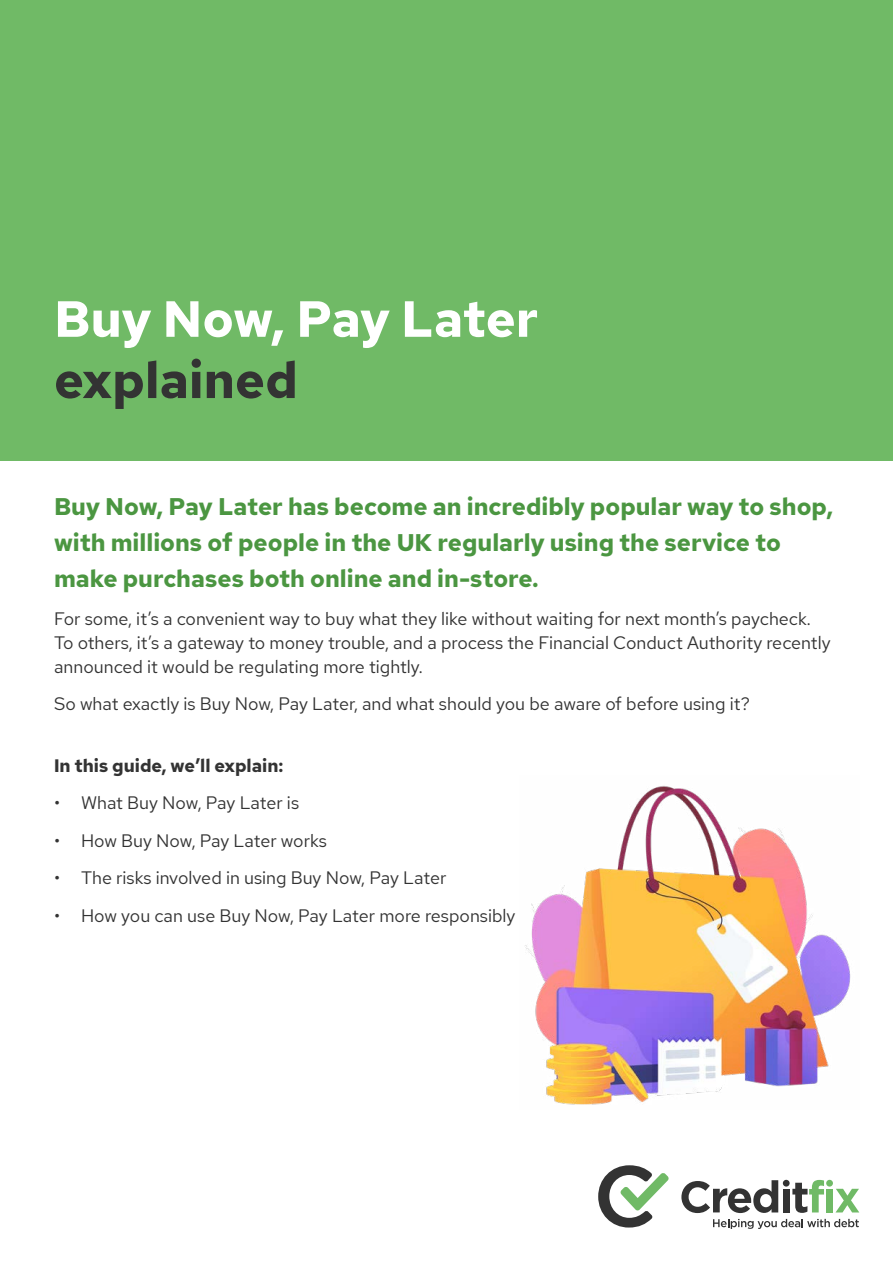
<style>
.page{position:relative;width:893px;height:1263px;background:#fff}
.page>*{position:absolute;margin:0;border:0;box-sizing:border-box;transform-origin:0 0}
.t1{font:700 50.7px "Red Hat Text";letter-spacing:-.005em;color:#fff}
.t2{font:700 50.7px "Red Hat Text";color:#333}
.t3{font:700 24px/36px "Red Hat Text";color:#4b9641}
.t4{font:18px/24px "Red Hat Text";color:#333}
.t5{font:700 18px "Red Hat Text";color:#333}
</style>
<div class="page">
<div style="left:0;top:0;width:893px;height:461px;background:#70ba66"></div>
<svg style="left:598px;top:1165px;width:71px;height:62px"></svg>
<svg style="left:681px;top:1180px;width:97px;height:33px"></svg>
<div style="left:783px;top:1189px;width:7px;height:23px;background:#333"></div>
<svg style="left:792px;top:1180px;width:32px;height:33px"></svg>
<div style="left:826px;top:1189px;width:7px;height:23px;background:#70ba66"></div>
<svg style="left:836px;top:1189px;width:23px;height:23px"></svg>
<div style="left:783px;top:1180px;width:7px;height:6px;background:#333;border-radius:50%"></div>
<div style="left:826px;top:1180px;width:7px;height:6px;background:#70ba66;border-radius:50%"></div>
<svg style="left:713px;top:1219px;width:146px;height:10px"></svg>
<img style="left:525px;top:786px;width:326px;height:319px">
<h1 class="t1" style="left:54px;top:285px;width:486px">Buy Now, Pay Later</h1>
<h1 class="t2" style="left:54px;top:346px;width:245px">explained</h1>
<h2 class="t3" style="left:54px;top:489px;width:781px">Buy Now, Pay Later has become an incredibly popular way to shop, with millions of people in the UK regularly using the service to make purchases both online and in-store.</h2>
<p class="t4" style="left:54px;top:606px;width:778px">For some, it’s a convenient way to buy what they like without waiting for next month’s paycheck.<br>To others, it’s a gateway to money trouble, and a process the Financial Conduct Authority recently announced it would be regulating more tightly.</p>
<p class="t4" style="left:54px;top:692px;width:697px">So what exactly is Buy Now, Pay Later, and what should you be aware of before using it?</p>
<p class="t5" style="left:54px;top:753px;width:231px">In this guide, we’ll explain:</p>
<p class="t4" style="left:54px;top:791px;width:247px">• What Buy Now, Pay Later is</p>
<p class="t4" style="left:54px;top:828px;width:274px">• How Buy Now, Pay Later works</p>
<p class="t4" style="left:54px;top:866px;width:394px">• The risks involved in using Buy Now, Pay Later</p>
<p class="t4" style="left:54px;top:903px;width:463px">• How you can use Buy Now, Pay Later more responsibly</p>
</div>
